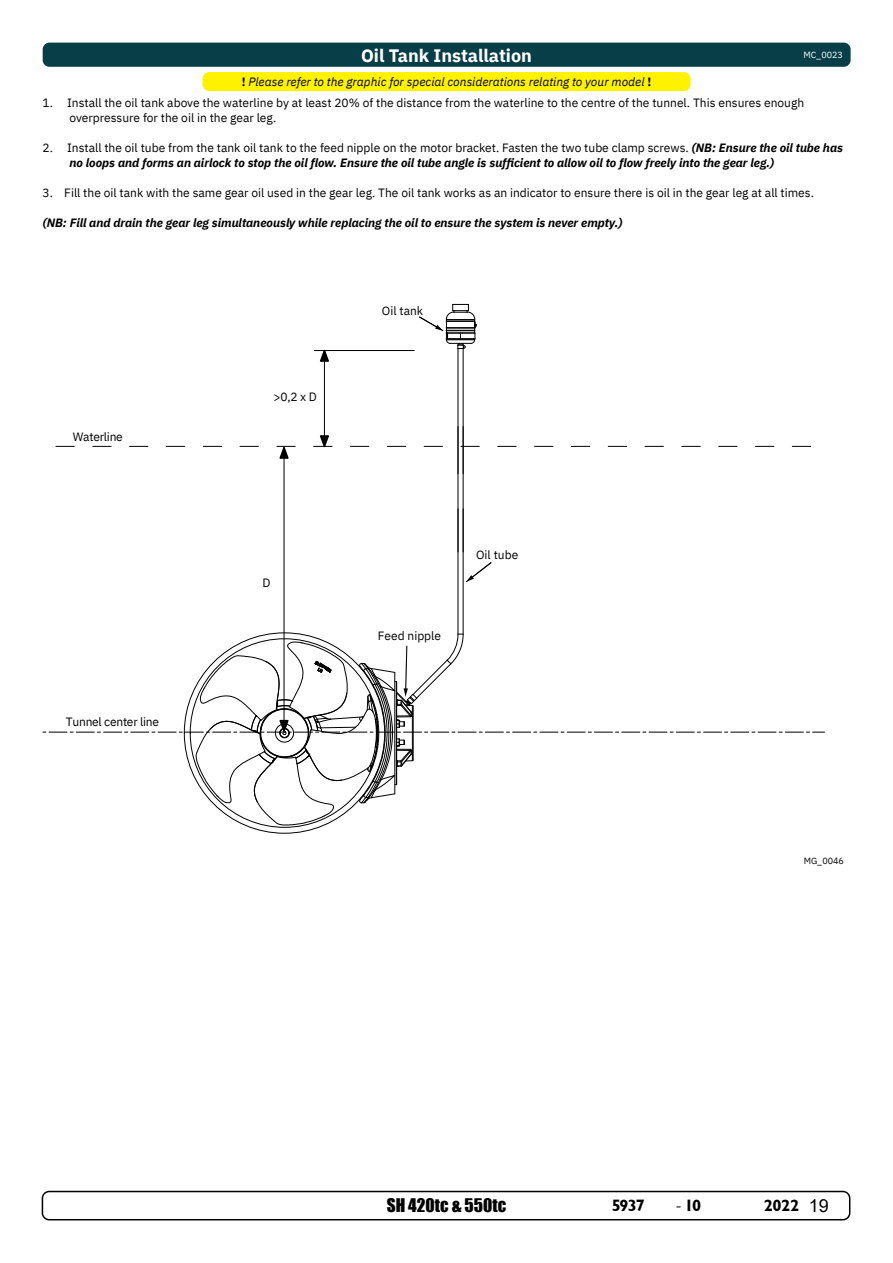
<style>
.page{position:relative;width:893px;height:1263px;background:#fff}
.page>*{position:absolute;margin:0;border:0;box-sizing:border-box;transform-origin:0 0}
.t1{font:700 18px "IBM Plex Sans";color:#fff}
.t2{font:17.25px "Impact";color:#000}
.t3{font:16.5px "Garrison Sans BOLD";letter-spacing:-.055em;color:#000}
.t4{font:italic 700 12px/15px "IBM Plex Sans";color:#000}
.t5{font:12px/15px "IBM Plex Sans";color:#000}
.t6{font:italic 12px "IBM Plex Sans";color:#000}
.t7{font:12px "IBM Plex Sans";letter-spacing:-.02em;color:#000}
.t8{font:9px "IBM Plex Sans";color:#fff}
.t9{font:9px "IBM Plex Sans";color:#000}
.s1{font-weight:400;font-style:normal}
.s2{font-weight:700;font-style:normal}
.s3{font-family:"Minion Pro";font-size:18px}
.s4{font-family:"Arial";font-size:18px}
</style>
<div class="page">
<div style="left:42px;top:1191px;width:808px;height:29px;border:2px solid #000;border-radius:7px"></div>
<div style="left:43px;top:43px;width:808px;height:24px;background:#083e48;border-radius:7px"></div>
<div style="left:202px;top:72px;width:488px;height:19px;background:#fff200;border-radius:7px"></div>
<hr style="left:458px;top:348px;width:1px;height:126px;background:#000">
<hr style="left:463px;top:348px;width:1px;height:126px;background:#000">
<hr style="left:458px;top:427px;width:1px;height:125px;background:#000">
<hr style="left:463px;top:427px;width:1px;height:125px;background:#000">
<hr style="left:458px;top:509px;width:1px;height:125px;background:#000">
<hr style="left:463px;top:509px;width:1px;height:125px;background:#000">
<hr style="left:324px;top:359px;width:1px;height:79px;background:#000">
<svg style="left:320px;top:349px;width:9px;height:14px"></svg>
<hr style="left:284px;top:456px;width:1px;height:267px;background:#000">
<svg style="left:56px;top:434px;width:755px;height:26px"></svg>
<hr style="left:314px;top:350px;width:100px;height:1px;background:#000">
<svg style="left:43px;top:633px;width:781px;height:193px"></svg>
<svg style="left:466px;top:562px;width:26px;height:20px"></svg>
<svg style="left:419px;top:304px;width:57px;height:45px"></svg>
<p class="t1" style="left:361px;top:41px;width:172px">Oil Tank Installation</p>
<p class="t5" style="left:70px;top:95px;width:736px;text-indent:-27px">1. Install the oil tank above the waterline by at least 20% of the distance from the waterline to the centre of the tunnel. This ensures enough overpressure for the oil in the gear leg.</p>
<p class="t4" style="left:70px;top:140px;width:775px;text-indent:-27px"><span class="s1">2. Install the oil tube from the tank oil tank to the feed nipple on the motor bracket. Fasten the two tube clamp screws.</span> (NB: Ensure the oil tube has no loops and forms an airlock to stop the oil flow. Ensure the oil tube angle is sufficient to allow oil to flow freely into the gear leg.)</p>
<p class="t5" style="left:43px;top:185px;width:773px">3. Fill the oil tank with the same gear oil used in the gear leg. The oil tank works as an indicator to ensure there is oil in the gear leg at all times.</p>
<p class="t4" style="left:43px;top:215px;width:582px">(NB: Fill and drain the gear leg simultaneously while replacing the oil to ensure the system is never empty.)</p>
<p class="t8" style="left:803px;top:48px;width:41px">MC_0023</p>
<p class="t6" style="left:242px;top:73px;width:411px"><span class="s2">!</span> Please refer to the graphic for special considerations relating to your model <span class="s2">!</span></p>
<p class="t7" style="left:73px;top:427px;width:52px">Waterline</p>
<p class="t7" style="left:66px;top:712px;width:95px">Tunnel center line</p>
<p class="t5" style="left:273px;top:388px;width:45px">&gt;0,2 x D</p>
<p class="t5" style="left:262px;top:574px;width:10px">D</p>
<p class="t5" style="left:382px;top:302px;width:43px">Oil tank</p>
<p class="t5" style="left:378px;top:627px;width:65px">Feed nipple</p>
<p class="t5" style="left:476px;top:547px;width:44px">Oil tube</p>
<p class="t9" style="left:804px;top:854px;width:42px">MG_0046</p>
<h2 class="t2" style="left:387px;top:1192px;width:121px">SH 420tc &amp; 550tc</h2>
<h3 class="t3" style="left:612px;top:1196px;width:35px">5937</h3>
<h3 class="t3" style="left:675px;top:1196px;width:27px"><span class="s3">-</span> 10</h3>
<h3 class="t3" style="left:764px;top:1196px;width:66px">2022 <span class="s4">19</span></h3>
</div>
